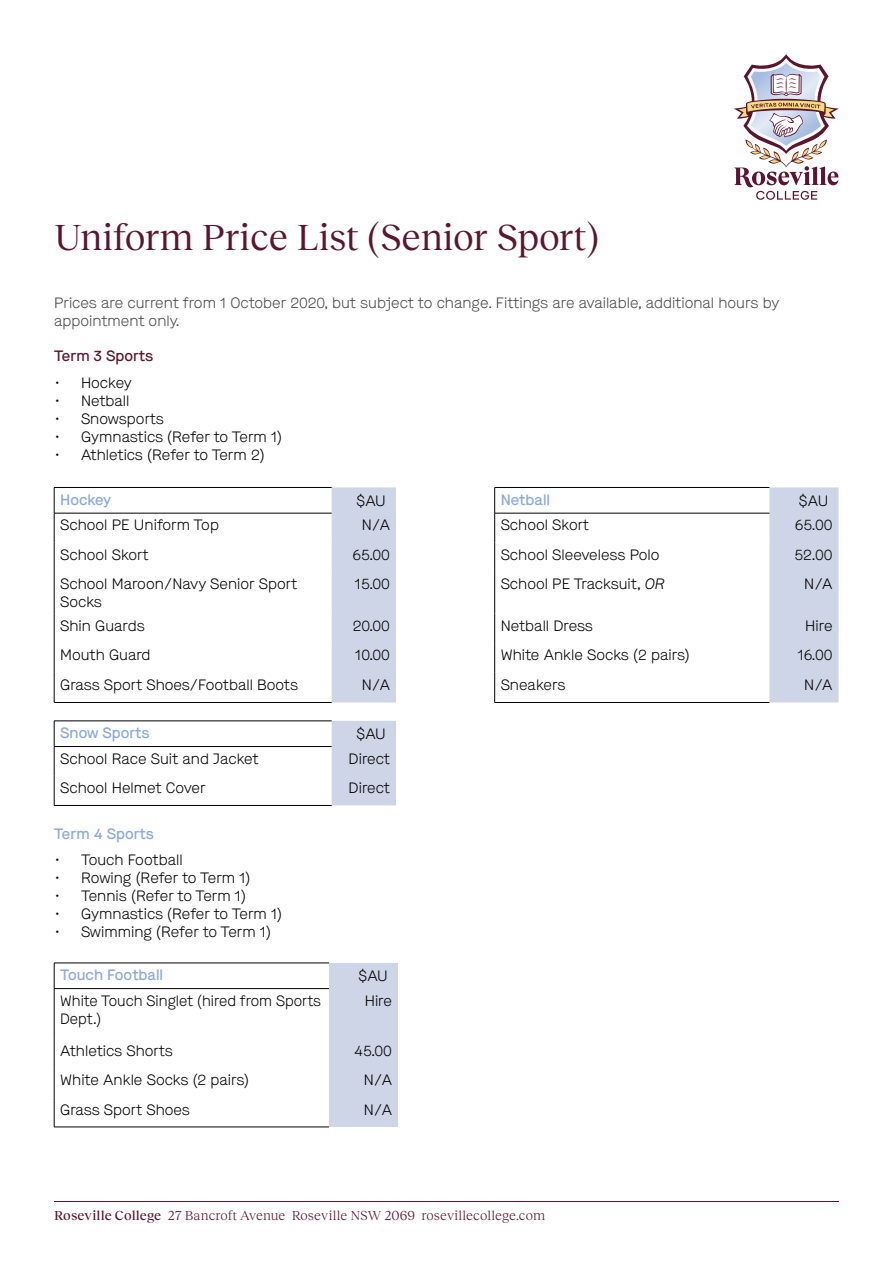
<style>
.page{position:relative;width:893px;height:1263px;background:#fff}
.page>*{position:absolute;margin:0;border:0;box-sizing:border-box;transform-origin:0 0}
.t1{font:37.5px "Reckless Neue";letter-spacing:-.005em;color:#5b152e}
.t2{font:300 15px/18px "Maison";color:#000}
.Sub_head{font:300 15px/18px "Maison";color:#484848}
.Sub_head-2{font:500 15px "Maison";color:#8ba9d8}
.Sub_head-3{font:500 15px "Maison";color:#5b152e}
.Address{font:13.5px "Reckless Neue";color:#5b152e}
.s1{font-style:italic}
.s2{font-weight:500}
</style>
<div class="page">
<svg style="left:332px;top:487px;width:506px;height:215px"></svg>
<hr style="left:495px;top:542px;width:274px;height:1px;background:#fff">
<hr style="left:494px;top:513px;width:275px;height:1px;background:#000">
<hr style="left:54px;top:513px;width:278px;height:1px;background:#000">
<hr style="left:54px;top:487px;width:278px;height:1px;background:#000">
<svg style="left:54px;top:488px;width:1px;height:54px"></svg>
<hr style="left:54px;top:542px;width:1px;height:30px;background:#000">
<hr style="left:54px;top:572px;width:1px;height:41px;background:#000">
<hr style="left:54px;top:613px;width:1px;height:30px;background:#000">
<hr style="left:54px;top:643px;width:1px;height:30px;background:#000">
<svg style="left:54px;top:673px;width:1px;height:29px"></svg>
<hr style="left:54px;top:702px;width:278px;height:1px;background:#000">
<hr style="left:494px;top:487px;width:275px;height:1px;background:#000">
<svg style="left:494px;top:488px;width:1px;height:54px"></svg>
<hr style="left:494px;top:542px;width:1px;height:30px;background:#000">
<hr style="left:494px;top:572px;width:1px;height:41px;background:#000">
<hr style="left:494px;top:613px;width:1px;height:30px;background:#000">
<hr style="left:494px;top:643px;width:1px;height:30px;background:#000">
<svg style="left:494px;top:673px;width:1px;height:29px"></svg>
<hr style="left:494px;top:702px;width:275px;height:1px;background:#000">
<div style="left:332px;top:721px;width:64px;height:84px;background:#cdd5e7"></div>
<hr style="left:54px;top:721px;width:278px;height:1px;background:#000">
<svg style="left:54px;top:721px;width:1px;height:84px"></svg>
<hr style="left:54px;top:805px;width:278px;height:1px;background:#000">
<hr style="left:54px;top:746px;width:278px;height:1px;background:#000">
<div style="left:329px;top:963px;width:69px;height:164px;background:#cdd5e7"></div>
<hr style="left:54px;top:988px;width:275px;height:1px;background:#000">
<hr style="left:54px;top:963px;width:275px;height:1px;background:#000">
<svg style="left:54px;top:963px;width:1px;height:25px"></svg>
<hr style="left:54px;top:989px;width:1px;height:49px;background:#000">
<hr style="left:54px;top:1038px;width:1px;height:30px;background:#000">
<svg style="left:54px;top:1068px;width:1px;height:29px"></svg>
<hr style="left:54px;top:1097px;width:1px;height:30px;background:#000">
<hr style="left:54px;top:1127px;width:275px;height:1px;background:#000">
<svg style="left:734px;top:54px;width:105px;height:146px"></svg>
<hr style="left:54px;top:1201px;width:785px;height:1px;background:#5b152e">
<p class="t1" style="left:54px;top:211px;width:546px">Uniform Price List (Senior Sport)</p>
<p class="Sub_head" style="left:54px;top:294px;width:727px">Prices are current from 1 October 2020, but subject to change. Fittings are available, additional hours by appointment only.</p>
<p class="Sub_head-3" style="left:54px;top:345px;width:101px">Term 3 Sports</p>
<p class="t2" style="left:54px;top:373px;width:79px">• Hockey</p>
<p class="t2" style="left:54px;top:391px;width:77px">• Netball</p>
<p class="t2" style="left:54px;top:409px;width:112px">• Snowsports</p>
<p class="t2" style="left:54px;top:427px;width:229px">• Gymnastics (Refer to Term 1)</p>
<p class="t2" style="left:54px;top:445px;width:212px">• Athletics (Refer to Term 2)</p>
<p class="Sub_head-2" style="left:60px;top:489px;width:53px">Hockey</p>
<p class="t2" style="left:356px;top:492px;width:31px">$AU</p>
<p class="Sub_head-2" style="left:501px;top:489px;width:51px">Netball</p>
<p class="t2" style="left:799px;top:492px;width:31px">$AU</p>
<p class="t2" style="left:60px;top:516px;width:160px">School PE Uniform Top</p>
<p class="t2" style="left:362px;top:516px;width:30px">N/A</p>
<p class="t2" style="left:501px;top:516px;width:89px">School Skort</p>
<p class="t2" style="left:795px;top:516px;width:39px">65.00</p>
<p class="t2" style="left:60px;top:545px;width:89px">School Skort</p>
<p class="t2" style="left:352px;top:545px;width:39px">65.00</p>
<p class="t2" style="left:501px;top:545px;width:160px">School Sleeveless Polo</p>
<p class="t2" style="left:794px;top:545px;width:40px">52.00</p>
<p class="t2" style="left:60px;top:575px;width:238px">School Maroon/Navy Senior Sport<br>Socks</p>
<p class="t2" style="left:355px;top:575px;width:37px">15.00</p>
<p class="t2" style="left:501px;top:575px;width:166px">School PE Tracksuit, <span class="s1">OR</span></p>
<p class="t2" style="left:804px;top:575px;width:30px">N/A</p>
<p class="t2" style="left:60px;top:616px;width:86px">Shin Guards</p>
<p class="t2" style="left:353px;top:616px;width:39px">20.00</p>
<p class="t2" style="left:501px;top:616px;width:94px">Netball Dress</p>
<p class="t2" style="left:805px;top:616px;width:29px">Hire</p>
<p class="t2" style="left:60px;top:646px;width:92px">Mouth Guard</p>
<p class="t2" style="left:355px;top:646px;width:36px">10.00</p>
<p class="t2" style="left:501px;top:646px;width:190px">White Ankle Socks (2 pairs)</p>
<p class="t2" style="left:798px;top:646px;width:36px">16.00</p>
<p class="t2" style="left:60px;top:676px;width:240px">Grass Sport Shoes/Football Boots</p>
<p class="t2" style="left:362px;top:676px;width:30px">N/A</p>
<p class="t2" style="left:501px;top:676px;width:66px">Sneakers</p>
<p class="t2" style="left:804px;top:676px;width:30px">N/A</p>
<p class="Sub_head-2" style="left:60px;top:722px;width:91px">Snow Sports</p>
<p class="t2" style="left:356px;top:725px;width:31px">$AU</p>
<p class="t2" style="left:60px;top:749px;width:200px">School Race Suit and Jacket</p>
<p class="t2" style="left:349px;top:749px;width:42px">Direct</p>
<p class="t2" style="left:60px;top:779px;width:147px">School Helmet Cover</p>
<p class="t2" style="left:349px;top:779px;width:42px">Direct</p>
<p class="Sub_head-2" style="left:54px;top:823px;width:101px">Term 4 Sports</p>
<p class="t2" style="left:54px;top:851px;width:130px">• Touch Football</p>
<p class="t2" style="left:54px;top:869px;width:198px">• Rowing (Refer to Term 1)</p>
<p class="t2" style="left:54px;top:887px;width:193px">• Tennis (Refer to Term 1)</p>
<p class="t2" style="left:54px;top:905px;width:229px">• Gymnastics (Refer to Term 1)</p>
<p class="t2" style="left:54px;top:923px;width:218px">• Swimming (Refer to Term 1)</p>
<p class="Sub_head-2" style="left:60px;top:964px;width:105px">Touch Football</p>
<p class="t2" style="left:358px;top:967px;width:31px">$AU</p>
<p class="t2" style="left:60px;top:992px;width:262px">White Touch Singlet (hired from Sports<br>Dept.)</p>
<p class="t2" style="left:365px;top:992px;width:29px">Hire</p>
<p class="t2" style="left:60px;top:1041px;width:114px">Athletics Shorts</p>
<p class="t2" style="left:354px;top:1041px;width:39px">45.00</p>
<p class="t2" style="left:60px;top:1071px;width:190px">White Ankle Socks (2 pairs)</p>
<p class="t2" style="left:364px;top:1071px;width:30px">N/A</p>
<p class="t2" style="left:60px;top:1100px;width:131px">Grass Sport Shoes</p>
<p class="t2" style="left:364px;top:1100px;width:30px">N/A</p>
<p class="Address" style="left:54px;top:1206px;width:493px"><span class="s2">Roseville College</span> 27 Bancroft Avenue Roseville NSW 2069 rosevillecollege.com</p>
</div>
